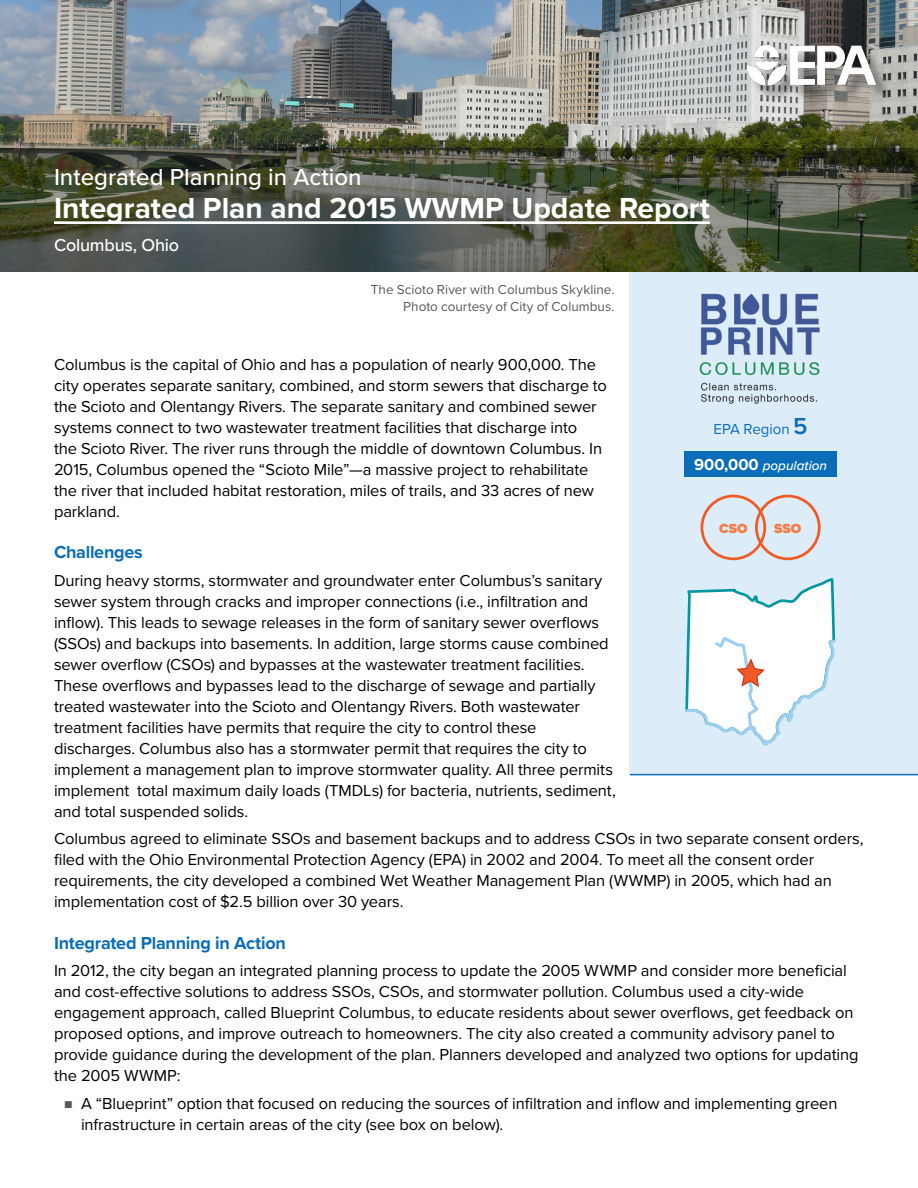
<style>
.page{position:relative;width:918px;height:1188px;background:#fff}
.page>*{position:absolute;margin:0;border:0;box-sizing:border-box;transform-origin:0 0}
.t1{font:700 30px "Proxima Nova";color:#fff}
.t2{font:500 24px "Proxima Nova";color:#fff}
.Mul-H1{font:700 18px "Proxima Nova";letter-spacing:-.015em;color:#0b6db7}
.Subtitle{font:500 18px "Proxima Nova";letter-spacing:-.01em;color:#fff}
.Mul-body{font:16.5px/21px "Proxima Nova";letter-spacing:-.005em;color:#000}
.t3{font:15px "Proxima Nova";letter-spacing:-.005em;color:#0b6db7}
.Intro{font:900 13.65px "Proxima Nova";color:#f47b44}
.t4{font:13.5px/16.5px "Proxima Nova";color:#58595b;text-align:right}
.Intro-2{font:italic 500 13.5px "Proxima Nova";color:#fff}
.s1{font-size:12px;color:#58595b}
.s2{font-weight:600;font-size:24px}
.s3{font-weight:700;font-style:normal;font-size:16.5px}
</style>
<div class="page">
<div style="left:630px;top:272px;width:288px;height:502px;background:#dcecf8"></div>
<div style="left:684px;top:451px;width:153px;height:26px;background:#0b6db7"></div>
<div style="left:701px;top:495px;width:65px;height:65px;border:3px solid #f15a22;border-radius:50%"></div>
<div style="left:755px;top:495px;width:66px;height:65px;border:3px solid #f15a22;border-radius:50%"></div>
<img style="left:699px;top:293px;width:121px;height:111px">
<svg style="left:685px;top:578px;width:151px;height:168px"></svg>
<hr style="left:630px;top:774px;width:288px;height:1px;background:#0b6db7">
<img style="left:0;top:0;width:918px;height:148px">
<svg style="left:0;top:148px;width:918px;height:124px;background:#4b513f"></svg>
<div style="left:749px;top:47px;width:144px;height:55px;background:#000;opacity:.4"></div>
<img style="left:742px;top:41px;width:139px;height:49px">
<hr style="left:54px;top:221px;width:656px;height:3px;background:#fff">
<p class="t2" style="left:54px;top:160px;width:309px">Integrated Planning in Action</p>
<p class="t1" style="left:54px;top:186px;width:657px">Integrated Plan and 2015 WWMP Update Report</p>
<p class="Subtitle" style="left:54px;top:232px;width:127px">Columbus, Ohio</p>
<p class="t4" style="left:371px;top:281px;width:245px">The Scioto River with Columbus Skykline.<br>Photo courtesy of City of Columbus.</p>
<p class="Mul-body" style="left:54px;top:353px;width:554px">Columbus is the capital of Ohio and has a population of nearly 900,000. The city operates separate sanitary, combined, and storm sewers that discharge to the Scioto and Olentangy Rivers. The separate sanitary and combined sewer systems connect to two wastewater treatment facilities that discharge into<br>the Scioto River. The river runs through the middle of downtown Columbus. In 2015, Columbus opened the “Scioto Mile”—a massive project to rehabilitate the river that included habitat restoration, miles of trails, and 33 acres of new parkland.</p>
<p class="Mul-H1" style="left:54px;top:538px;width:90px">Challenges</p>
<p class="Mul-body" style="left:54px;top:569px;width:563px">During heavy storms, stormwater and groundwater enter Columbus’s sanitary sewer system through cracks and improper connections (i.e., infiltration and inflow). This leads to sewage releases in the form of sanitary sewer overflows (SSOs) and backups into basements. In addition, large storms cause combined sewer overflow (CSOs) and bypasses at the wastewater treatment facilities.<br>These overflows and bypasses lead to the discharge of sewage and partially treated wastewater into the Scioto and Olentangy Rivers. Both wastewater treatment facilities have permits that require the city to control these discharges. Columbus also has a stormwater permit that requires the city to implement a management plan to improve stormwater quality. All three permits implement total maximum daily loads (TMDLs) for bacteria, nutrients, sediment, and total suspended solids.</p>
<p class="Mul-body" style="left:54px;top:828px;width:811px">Columbus agreed to eliminate SSOs and basement backups and to address CSOs in two separate consent orders, filed with the Ohio Environmental Protection Agency (EPA) in 2002 and 2004. To meet all the consent order requirements, the city developed a combined Wet Weather Management Plan (WWMP) in 2005, which had an implementation cost of $2.5 billion over 30 years.</p>
<p class="Mul-H1" style="left:54px;top:929px;width:233px">Integrated Planning in Action</p>
<p class="Mul-body" style="left:54px;top:960px;width:806px">In 2012, the city began an integrated planning process to update the 2005 WWMP and consider more beneficial and cost-effective solutions to address SSOs, CSOs, and stormwater pollution. Columbus used a city-wide engagement approach, called Blueprint Columbus, to educate residents about sewer overflows, get feedback on proposed options, and improve outreach to homeowners. The city also created a community advisory panel to provide guidance during the development of the plan. Planners developed and analyzed two options for updating the 2005 WWMP:</p>
<p class="Mul-body" style="left:81px;top:1092px;width:758px;text-indent:-16px"><span class="s1">■</span> A “Blueprint” option that focused on reducing the sources of infiltration and inflow and implementing green infrastructure in certain areas of the city (see box on below).</p>
<p class="t3" style="left:714px;top:418px;width:96px">EPA Region <span class="s2">5</span></p>
<p class="Intro-2" style="left:694px;top:456px;width:135px"><span class="s3">900,000</span> population</p>
<p class="Intro" style="left:719px;top:518px;width:30px">CSO</p>
<p class="Intro" style="left:774px;top:518px;width:29px">SSO</p>
</div>
